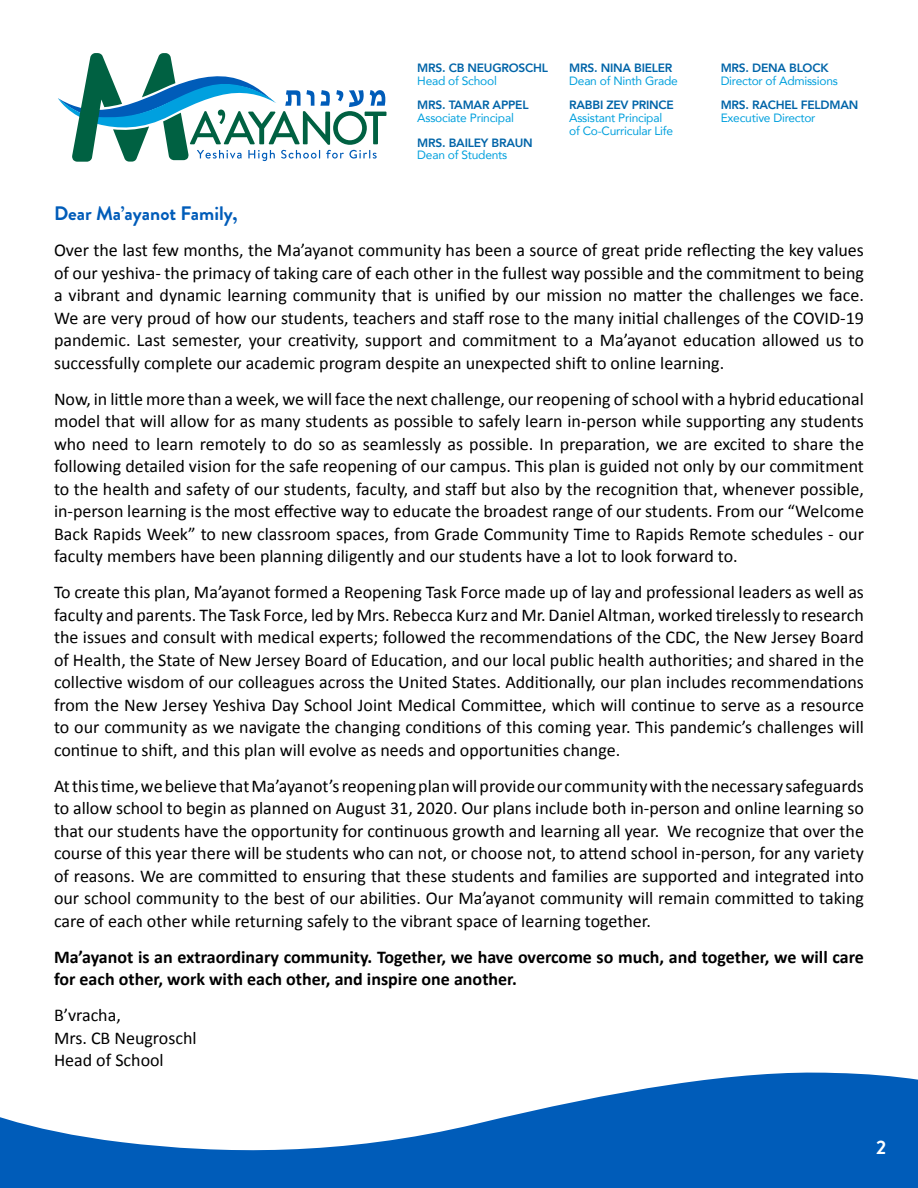
<style>
.page{position:relative;width:918px;height:1188px;background:#fff}
.page>*{position:absolute;margin:0;border:0;box-sizing:border-box;transform-origin:0 0}
.t1{font:700 19.5px "Brandon Grotesque";color:#005cb9}
.t2{font:700 19.5px "Brandon Grotesque";color:#fff}
.t3{font:18px/22.5px "Calibri";color:#000;text-align:justify}
.t4{font:700 18px/22.5px "Calibri";color:#000}
.t5{font:12px/12.8px "Avenir";letter-spacing:-.02em;color:#00a0dd}
.t6{font:800 12px "Avenir";letter-spacing:-.02em;color:#0064a8}
</style>
<div class="page">
<svg style="left:0;top:1072px;width:918px;height:116px;fill:#005cb9"></svg>
<svg style="left:58px;top:53px;width:329px;height:109px"></svg>
<p class="t6" style="left:417px;top:59px;width:132px">MRS. CB NEUGROSCHL</p>
<p class="t5" style="left:417px;top:74px;width:81px">Head of School</p>
<p class="t6" style="left:417px;top:96px;width:113px">MRS. TAMAR APPEL</p>
<p class="t5" style="left:417px;top:111px;width:98px">Associate Principal</p>
<p class="t6" style="left:417px;top:133px;width:117px">MRS. BAILEY BRAUN</p>
<p class="t5" style="left:417px;top:148px;width:92px">Dean of Students</p>
<p class="t6" style="left:569px;top:59px;width:105px">MRS. NINA BIELER</p>
<p class="t5" style="left:569px;top:74px;width:110px">Dean of Ninth Grade</p>
<p class="t6" style="left:569px;top:96px;width:106px">RABBI ZEV PRINCE</p>
<p class="t5" style="left:569px;top:111px;width:105px">Assistant Principal of Co-Curricular Life</p>
<p class="t6" style="left:721px;top:59px;width:109px">MRS. DENA BLOCK</p>
<p class="t5" style="left:721px;top:74px;width:119px">Director of Admissions</p>
<p class="t6" style="left:721px;top:96px;width:139px">MRS. RACHEL FELDMAN</p>
<p class="t5" style="left:721px;top:111px;width:96px">Executive Director</p>
<p class="t1" style="left:54px;top:200px;width:185px">Dear Ma’ayanot Family,</p>
<p class="t3" style="left:54px;top:238px;width:811px">Over the last few months, the Ma’ayanot community has been a source of great pride reflecting the key values of our yeshiva- the primacy of taking care of each other in the fullest way possible and the commitment to being a vibrant and dynamic learning community that is unified by our mission no matter the challenges we face.<br>We are very proud of how our students, teachers and staff rose to the many initial challenges of the COVID-19 pandemic. Last semester, your creativity, support and commitment to a Ma’ayanot education allowed us to successfully complete our academic program despite an unexpected shift to online learning.</p>
<p class="t3" style="left:54px;top:387px;width:812px">Now, in little more than a week, we will face the next challenge, our reopening of school with a hybrid educational model that will allow for as many students as possible to safely learn in-person while supporting any students who need to learn remotely to do so as seamlessly as possible. In preparation, we are excited to share the following detailed vision for the safe reopening of our campus. This plan is guided not only by our commitment to the health and safety of our students, faculty, and staff but also by the recognition that, whenever possible, in-person learning is the most effective way to educate the broadest range of our students. From our “Welcome Back Rapids Week” to new classroom spaces, from Grade Community Time to Rapids Remote schedules - our faculty members have been planning diligently and our students have a lot to look forward to.</p>
<p class="t3" style="left:54px;top:580px;width:812px">To create this plan, Ma’ayanot formed a Reopening Task Force made up of lay and professional leaders as well as faculty and parents. The Task Force, led by Mrs. Rebecca Kurz and Mr. Daniel Altman, worked tirelessly to research the issues and consult with medical experts; followed the recommendations of the CDC, the New Jersey Board of Health, the State of New Jersey Board of Education, and our local public health authorities; and shared in the collective wisdom of our colleagues across the United States. Additionally, our plan includes recommendations from the New Jersey Yeshiva Day School Joint Medical Committee, which will continue to serve as a resource to our community as we navigate the changing conditions of this coming year. This pandemic’s challenges will continue to shift, and this plan will evolve as needs and opportunities change.</p>
<p class="t3" style="left:54px;top:774px;width:812px">At this time, we believe that Ma’ayanot’s reopening plan will provide our community with the necessary safeguards to allow school to begin as planned on August 31, 2020. Our plans include both in-person and online learning so that our students have the opportunity for continuous growth and learning all year. We recognize that over the course of this year there will be students who can not, or choose not, to attend school in-person, for any variety of reasons. We are committed to ensuring that these students and families are supported and integrated into our school community to the best of our abilities. Our Ma’ayanot community will remain committed to taking care of each other while returning safely to the vibrant space of learning together.</p>
<p class="t4" style="left:54px;top:945px;width:811px">Ma’ayanot is an extraordinary community. Together, we have overcome so much, and together, we will care for each other, work with each other, and inspire one another.</p>
<p class="t3" style="left:54px;top:1003px;width:144px;text-align:left">B’vracha,<br>Mrs. CB Neugroschl<br>Head of School</p>
<p class="t2" style="left:876px;top:1133px;width:12px">2</p>
</div>
